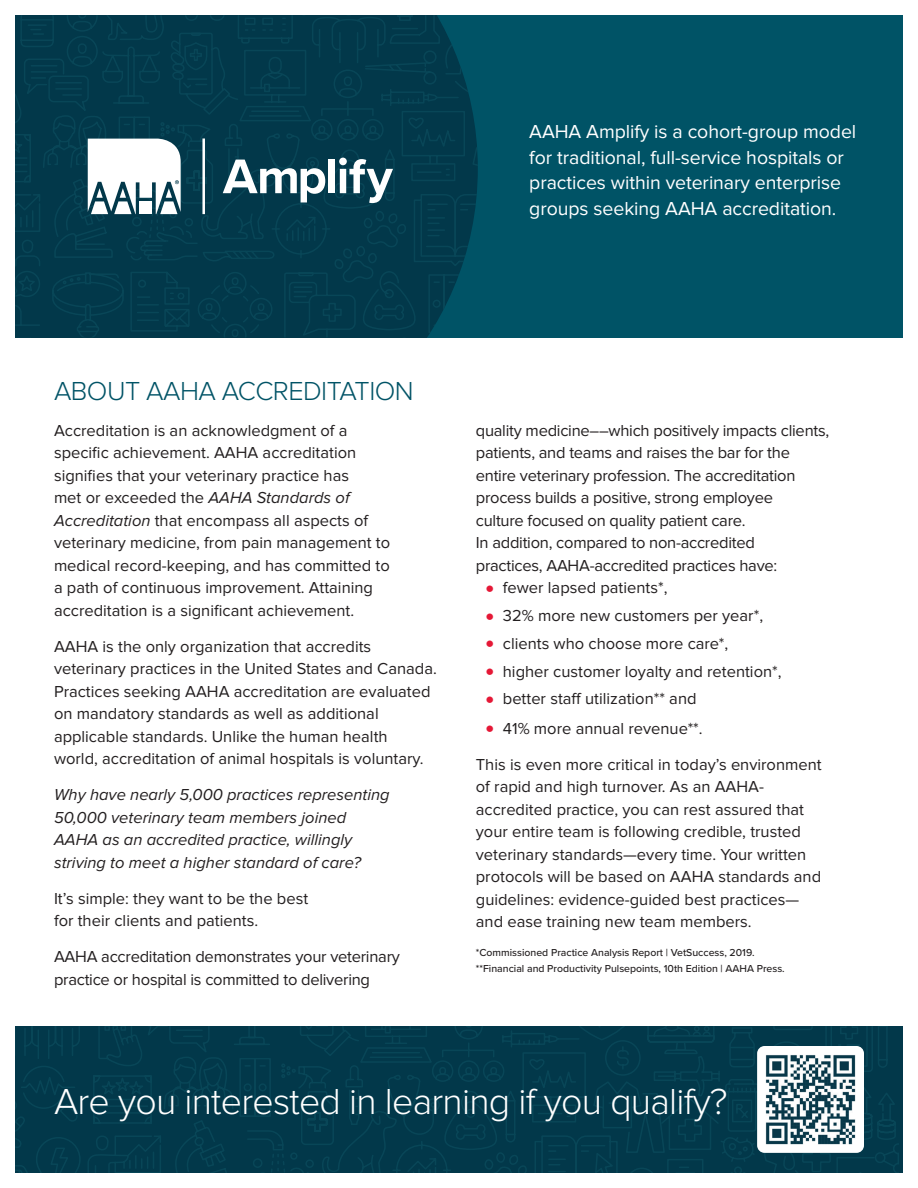
<style>
.page{position:relative;width:918px;height:1188px;background:#fff}
.page>*{position:absolute;margin:0;border:0;box-sizing:border-box;transform-origin:0 0}
.t1{font:700 50.4px "Proxima Nova";letter-spacing:-.02em;color:#fff}
.t2{font:300 37.5px "Proxima Nova";letter-spacing:-.02em;color:#fff}
.t3{font:300 27px "Proxima Nova";letter-spacing:-.02em;color:#005366}
.t4{font:19.5px/25.5px "Proxima Nova";letter-spacing:-.005em;color:#fff}
.t5{font:16.5px/22.5px "Proxima Nova";color:#231f20}
.t6{font:italic 16.5px/22.5px "Proxima Nova";color:#231f20}
.t7{font:500 10.5px/16.5px "Proxima Nova";color:#231f20}
.s1{font-style:italic}
.s2{font-size:30px;color:#e51836}
</style>
<div class="page">
<div style="left:0;top:15px;width:903px;height:323px;background:#005366"></div>
<svg style="left:16px;top:16px;width:462px;height:322px;background:#023a4c"></svg>
<svg style="left:88px;top:139px;width:93px;height:75px;background:#d3dde0"></svg>
<hr style="left:202px;top:138px;width:3px;height:76px;background:#fff">
<svg style="left:16px;top:1026px;width:881px;height:146px;background:#02394b"></svg>
<div style="left:757px;top:1046px;width:107px;height:107px;background:#fff;border-radius:7px"></div>
<img style="left:765px;top:1055px;width:91px;height:90px">
<div style="left:0;top:0;width:918px;height:1188px;border:15px solid #fff"></div>
<h1 class="t1" style="left:223px;top:139px;width:171px">Amplify</h1>
<p class="t4" style="left:529px;top:119px;width:329px">AAHA Amplify is a cohort-group model for traditional, full-service hospitals or practices within veterinary enterprise groups seeking AAHA accreditation.</p>
<h3 class="t3" style="left:54px;top:375px;width:361px">ABOUT AAHA ACCREDITATION</h3>
<p class="t5" style="left:54px;top:419px;width:338px">Accreditation is an acknowledgment of a specific achievement. AAHA accreditation signifies that your veterinary practice has<br>met or exceeded the <span class="s1">AAHA Standards of Accreditation</span> that encompass all aspects of veterinary medicine, from pain management to medical record-keeping, and has committed to a path of continuous improvement. Attaining accreditation is a significant achievement.</p>
<p class="t5" style="left:54px;top:635px;width:384px">AAHA is the only organization that accredits veterinary practices in the United States and Canada.<br>Practices seeking AAHA accreditation are evaluated on mandatory standards as well as additional applicable standards. Unlike the human health<br>world, accreditation of animal hospitals is voluntary.</p>
<p class="t6" style="left:54px;top:784px;width:337px">Why have nearly 5,000 practices representing 50,000 veterinary team members joined AAHA as an accredited practice, willingly striving to meet a higher standard of care?</p>
<p class="t5" style="left:54px;top:887px;width:256px">It’s simple: they want to be the best for their clients and patients.</p>
<p class="t5" style="left:54px;top:946px;width:347px">AAHA accreditation demonstrates your veterinary practice or hospital is committed to delivering</p>
<p class="t5" style="left:476px;top:419px;width:355px">quality medicine––which positively impacts clients, patients, and teams and raises the bar for the entire veterinary profession. The accreditation process builds a positive, strong employee<br>culture focused on quality patient care.<br>In addition, compared to non-accredited<br>practices, AAHA-accredited practices have:</p>
<p class="t5" style="left:484px;top:577px;width:185px"><span class="s2">•</span> fewer lapsed patients*,</p>
<p class="t5" style="left:484px;top:604px;width:280px"><span class="s2">•</span> 32% more new customers per year*,</p>
<p class="t5" style="left:484px;top:632px;width:246px"><span class="s2">•</span> clients who choose more care*,</p>
<p class="t5" style="left:484px;top:660px;width:299px"><span class="s2">•</span> higher customer loyalty and retention*,</p>
<p class="t5" style="left:484px;top:688px;width:214px"><span class="s2">•</span> better staff utilization** and</p>
<p class="t5" style="left:476px;top:710px;width:347px;line-height:36px;text-indent:8px"><span class="s2">•</span> 41% more annual revenue**.<br>This is even more critical in today’s environment</p>
<p class="t5" style="left:476px;top:776px;width:347px">of rapid and high turnover. As an AAHA&shy;accredited practice, you can rest assured that your entire team is following credible, trusted veterinary standards—every time. Your written protocols will be based on AAHA standards and guidelines: evidence-guided best practices— and ease training new team members.</p>
<p class="t7" style="left:476px;top:943px;width:310px">*Commissioned Practice Analysis Report | VetSuccess, 2019. **Financial and Productivity Pulsepoints, 10th Edition | AAHA Press.</p>
<h2 class="t2" style="left:54px;top:1080px;width:675px">Are you interested in learning if you qualify?</h2>
</div>
